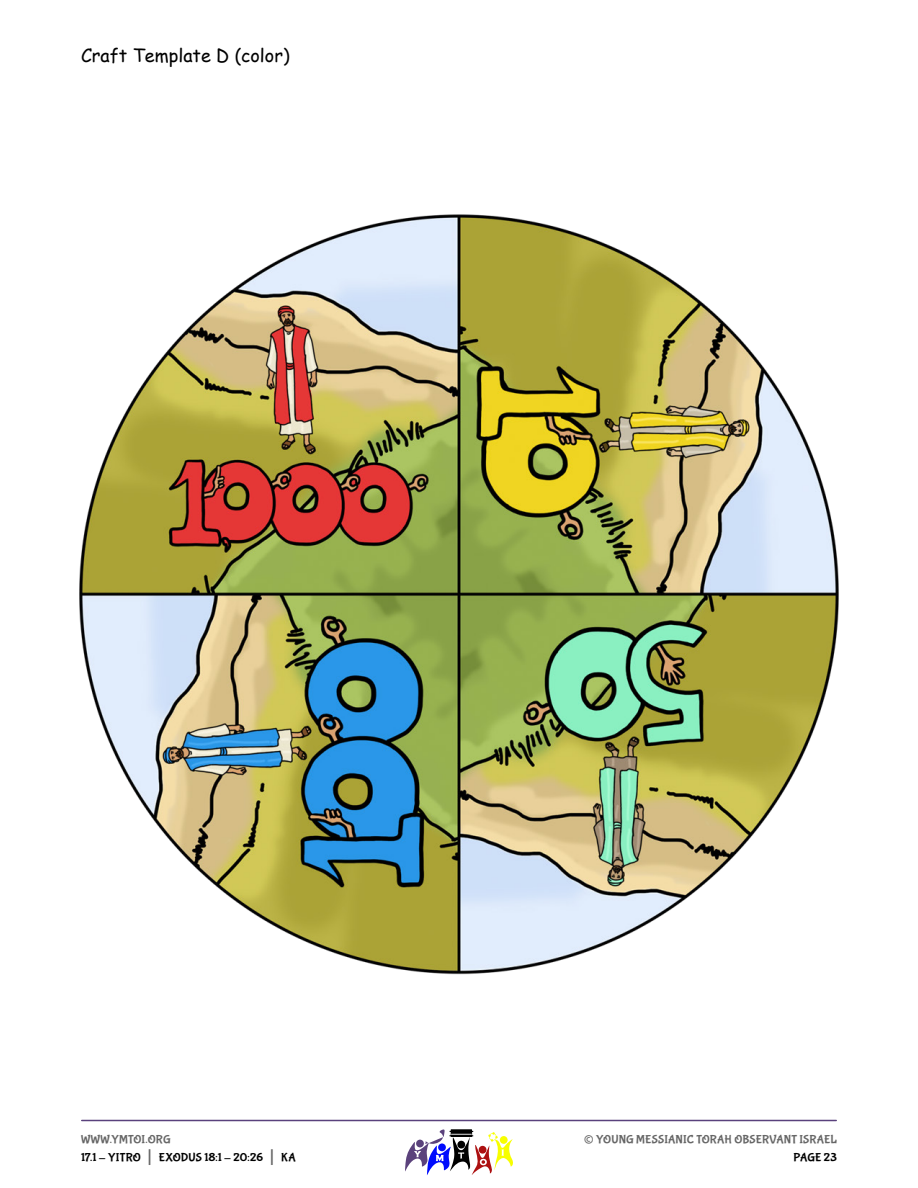
<style>
.page{position:relative;width:918px;height:1188px;background:#fff}
.page>*{position:absolute;margin:0;border:0;box-sizing:border-box;transform-origin:0 0}
.t1{font:27px "Bubblegum Sans";color:#666}
.Body_Text_-_Craft{font:18px "Comic Sans MS";color:#000}
.t2{font:12px/18px "Bubblegum Sans";letter-spacing:.01em;color:#000}
.t3{font:12px "Bubblegum Sans";letter-spacing:.01em;color:#666}
.s1{color:#666}
.s2{font-size:21px;color:#666}
</style>
<div class="page">
<svg style="left:405px;top:1161px;width:108px;height:14px"></svg>
<img style="left:79px;top:214px;width:760px;height:947px">
<p class="Body_Text_-_Craft" style="left:81px;top:42px;width:210px">Craft Template D (color)</p>
<p class="t2" style="left:81px;top:1131px;width:216px"><span class="s1">WWW.YMTOI.ORG<br></span>17.1 - YITRO <span class="s2">|</span> EXODUS 18:1 - 20:26 <span class="s2">|</span> KA</p>
<h1 class="t1" style="left:584px;top:1124px;width:12px">©</h1>
<p class="t3" style="left:596px;top:1133px;width:242px">YOUNG MESSIANIC TORAH OBSERVANT ISRAEL</p>
<p class="t2" style="left:794px;top:1149px;width:45px">PAGE 23</p>
</div>
